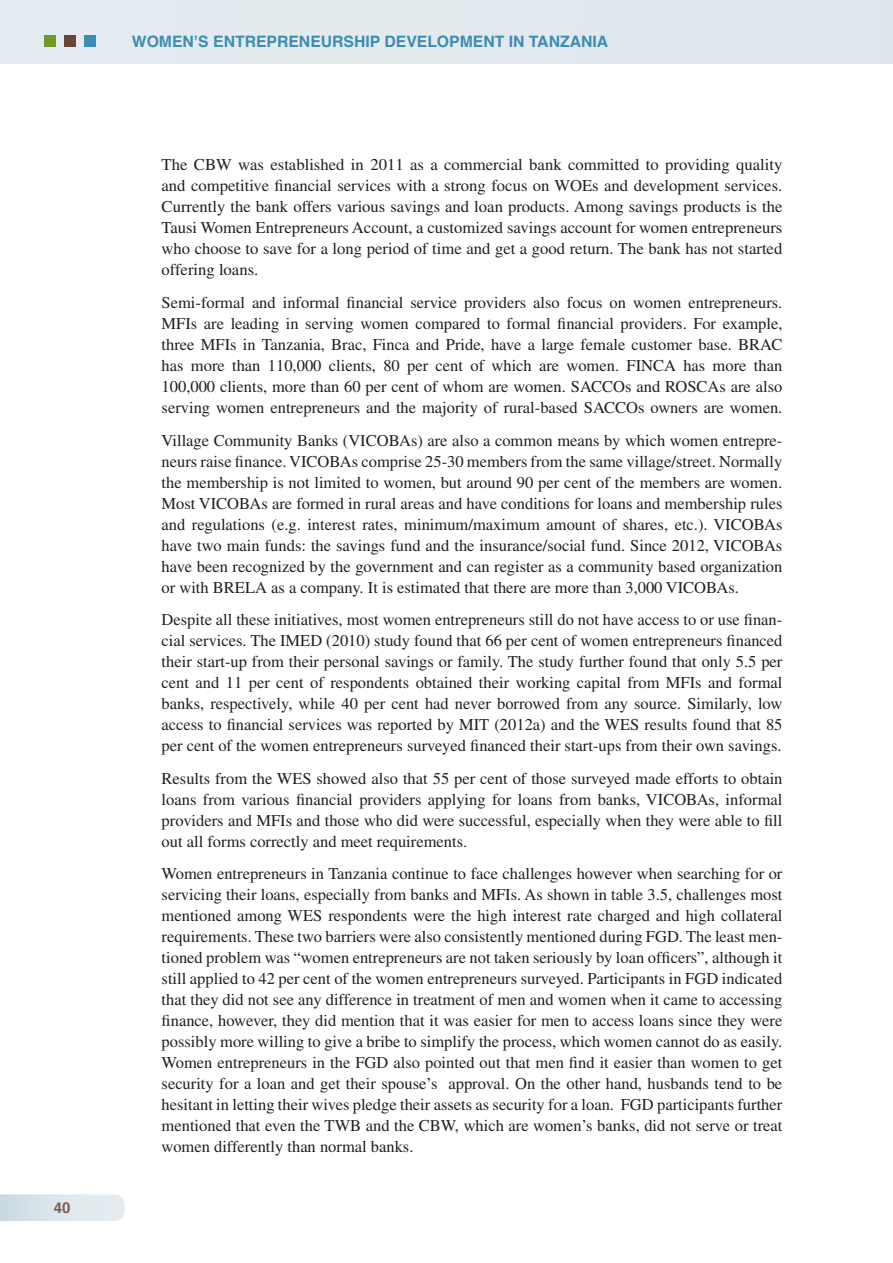
<style>
.page{position:relative;width:893px;height:1263px;background:#fff}
.page>*{position:absolute;margin:0;border:0;box-sizing:border-box;transform-origin:0 0}
.crt{font:16.5px/21px "Times";color:#231f20;text-align:justify}
.t1{font:700 15.75px "Helvetica";color:#3d8cb2}
.t2{font:700 15px "Helvetica";color:#7f5f53}
</style>
<div class="page">
<div style="left:0;top:0;width:893px;height:64px;background:#e3ebef"></div>
<svg style="left:0;top:1194px;width:125px;height:27px;background:#dce6eb"></svg>
<div style="left:84px;top:35px;width:12px;height:12px;background:#3d8cb2"></div>
<div style="left:64px;top:35px;width:12px;height:12px;background:#6a4539"></div>
<div style="left:44px;top:35px;width:12px;height:12px;background:#729829"></div>
<p class="t2" style="left:54px;top:1196px;width:18px">40</p>
<p class="t1" style="left:132px;top:28px;width:478px">WOMEN’S ENTREPRENEURSHIP DEVELOPMENT IN TANZANIA</p>
<p class="crt" style="left:162px;top:154px;width:622px">The CBW was established in 2011 as a commercial bank committed to providing quality and competitive financial services with a strong focus on WOEs and development services.<br>Currently the bank offers various savings and loan products. Among savings products is the Tausi Women Entrepreneurs Account, a customized savings account for women entrepreneurs who choose to save for a long period of time and get a good return. The bank has not started offering loans.</p>
<p class="crt" style="left:162px;top:292px;width:622px">Semi-formal and informal financial service providers also focus on women entrepreneurs.<br>MFIs are leading in serving women compared to formal financial providers. For example, three MFIs in Tanzania, Brac, Finca and Pride, have a large female customer base. BRAC has more than 110,000 clients, 80 per cent of which are women. FINCA has more than 100,000 clients, more than 60 per cent of whom are women. SACCOs and ROSCAs are also serving women entrepreneurs and the majority of rural-based SACCOs owners are women.</p>
<p class="crt" style="left:162px;top:429px;width:622px">Village Community Banks (VICOBAs) are also a common means by which women entrepre&shy;neurs raise finance. VICOBAs comprise 25-30 members from the same village/street. Normally the membership is not limited to women, but around 90 per cent of the members are women.<br>Most VICOBAs are formed in rural areas and have conditions for loans and membership rules and regulations (e.g. interest rates, minimum/maximum amount of shares, etc.). VICOBAs have two main funds: the savings fund and the insurance/social fund. Since 2012, VICOBAs have been recognized by the government and can register as a community based organization or with BRELA as a company. It is estimated that there are more than 3,000 VICOBAs.</p>
<p class="crt" style="left:162px;top:609px;width:622px">Despite all these initiatives, most women entrepreneurs still do not have access to or use finan&shy;cial services. The IMED (2010) study found that 66 per cent of women entrepreneurs financed their start-up from their personal savings or family. The study further found that only 5.5 per cent and 11 per cent of respondents obtained their working capital from MFIs and formal banks, respectively, while 40 per cent had never borrowed from any source. Similarly, low access to financial services was reported by MIT (2012a) and the WES results found that 85 per cent of the women entrepreneurs surveyed financed their start-ups from their own savings.</p>
<p class="crt" style="left:162px;top:768px;width:622px">Results from the WES showed also that 55 per cent of those surveyed made efforts to obtain loans from various financial providers applying for loans from banks, VICOBAs, informal providers and MFIs and those who did were successful, especially when they were able to fill out all forms correctly and meet requirements.</p>
<p class="crt" style="left:162px;top:863px;width:622px">Women entrepreneurs in Tanzania continue to face challenges however when searching for or servicing their loans, especially from banks and MFIs. As shown in table 3.5, challenges most mentioned among WES respondents were the high interest rate charged and high collateral requirements. These two barriers were also consistently mentioned during FGD. The least men&shy;tioned problem was “women entrepreneurs are not taken seriously by loan officers”, although it still applied to 42 per cent of the women entrepreneurs surveyed. Participants in FGD indicated that they did not see any difference in treatment of men and women when it came to accessing finance, however, they did mention that it was easier for men to access loans since they were possibly more willing to give a bribe to simplify the process, which women cannot do as easily.<br>Women entrepreneurs in the FGD also pointed out that men find it easier than women to get security for a loan and get their spouse’s approval. On the other hand, husbands tend to be hesitant in letting their wives pledge their assets as security for a loan. FGD participants further mentioned that even the TWB and the CBW, which are women’s banks, did not serve or treat women differently than normal banks.</p>
</div>
